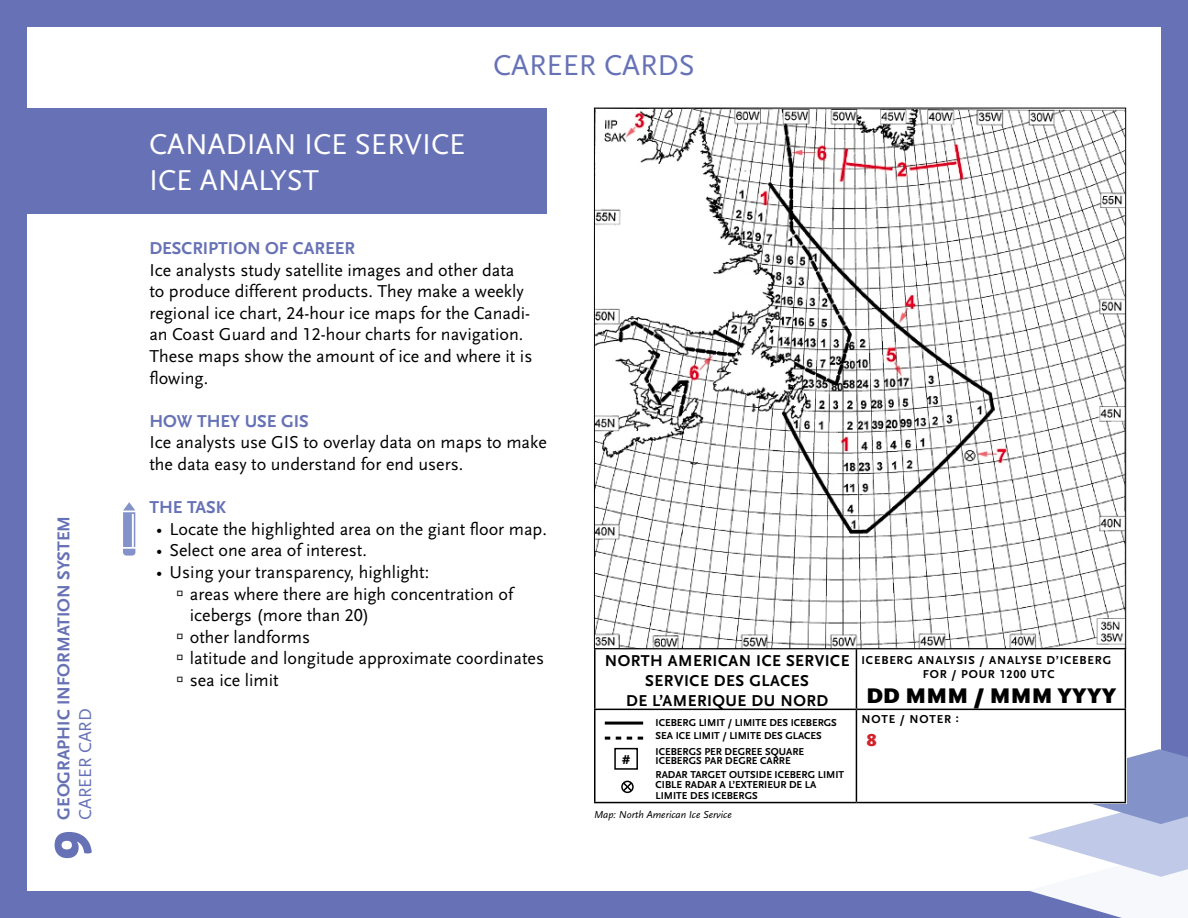
<style>
.page{position:relative;width:1188px;height:918px;background:#fff}
.page>*{position:absolute;margin:0;border:0;box-sizing:border-box;transform-origin:0 0}
.t1{font:50.4px "Aller Display";color:#6772b6}
.t2{font:30px/36px "Scala Sans LF";color:#fff}
.t3{font:30px "Scala Sans LF";color:#6772b6}
.t4{font:900 22.2px "Scala Sans OT";letter-spacing:.01em;color:#000}
.t5{font:18px/21.6px "Scala Sans LF";color:#000}
.t6{font:18px "Scala Sans Bold LF";color:#6772b6}
.t7{font:18px "Scala Sans LF";color:#6772b6}
.t8{font:900 18px "Scala Sans OT";color:#d2232a}
.t9{font:16.5px/19.8px "Scala Sans Bold LF";letter-spacing:.03em;color:#000;text-align:center}
.t10{font:13.5px "Scala Sans Bold LF";color:#000}
.t11{font:12px "Scala Sans Bold LF";letter-spacing:.07em;color:#000}
.t12{font:10.5px/10.5px "Scala Sans Bold LF";color:#000}
.t13{font:italic 10.5px "Scala Sans LF";color:#000}
.s1{font-size:16.5px}
</style>
<div class="page">
<div style="left:0;top:0;width:27px;height:918px;background:#6772b6"></div>
<div style="left:1161px;top:0;width:27px;height:918px;background:#6772b6"></div>
<div style="left:0;top:0;width:1188px;height:27px;background:#6772b6"></div>
<div style="left:0;top:891px;width:1188px;height:27px;background:#6772b6"></div>
<div style="left:0;top:108px;width:547px;height:105px;background:#6772b6"></div>
<svg style="left:1028px;top:749px;width:160px;height:169px"></svg>
<svg style="left:123px;top:502px;width:13px;height:54px"></svg>
<div style="left:594px;top:648px;width:532px;height:155px;background:#fff"></div>
<hr style="left:594px;top:649px;width:2px;height:60px;background:#000">
<hr style="left:856px;top:649px;width:1px;height:60px;background:#000">
<hr style="left:1125px;top:649px;width:1px;height:60px;background:#000">
<hr style="left:594px;top:709px;width:262px;height:1px;background:#000">
<hr style="left:594px;top:710px;width:2px;height:92px;background:#000">
<hr style="left:856px;top:709px;width:270px;height:1px;background:#000">
<hr style="left:856px;top:710px;width:1px;height:92px;background:#000">
<hr style="left:1125px;top:710px;width:1px;height:92px;background:#000">
<hr style="left:594px;top:802px;width:262px;height:1px;background:#000">
<hr style="left:856px;top:802px;width:270px;height:1px;background:#000">
<img style="left:596px;top:110px;width:528px;height:537px">
<hr style="left:605px;top:722px;width:38px;height:3px;background:#000">
<svg style="left:605px;top:737px;width:38px;height:3px"></svg>
<div style="left:614px;top:748px;width:24px;height:22px;border:2px solid #000"></div>
<div style="left:621px;top:781px;width:13px;height:12px;border:2px solid #000;border-radius:50%"></div>
<svg style="left:622px;top:781px;width:11px;height:12px"></svg>
<p class="t6" style="left:54px;top:820px;width:306px;rotate:-90deg">GEOGRAPHIC INFORMATION SYSTEM</p>
<p class="t7" style="left:75px;top:820px;width:113px;rotate:-90deg">CAREER CARD</p>
<h1 class="t1" style="left:38px;top:860px;width:32px;rotate:-90deg">9</h1>
<h2 class="t2" style="left:149px;top:127px;width:318px">CANADIAN ICE SERVICE<br>ICE ANALYST</h2>
<h2 class="t3" style="left:493px;top:49px;width:203px">CAREER CARDS</h2>
<p class="t6" style="left:149px;top:239px;width:207px">DESCRIPTION OF CAREER</p>
<p class="t5" style="left:149px;top:259px;width:385px">Ice analysts study satellite images and other data to produce different products. They make a weekly regional ice chart, 24-hour ice maps for the Canadi&shy;an Coast Guard and 12-hour charts for navigation.<br>These maps show the amount of ice and where it is flowing.</p>
<p class="t6" style="left:149px;top:411px;width:161px">HOW THEY USE GIS</p>
<p class="t5" style="left:149px;top:432px;width:399px">Ice analysts use GIS to overlay data on maps to make the data easy to understand for end users.</p>
<p class="t6" style="left:149px;top:498px;width:78px">THE TASK</p>
<p class="t5" style="left:156px;top:519px;width:392px">• Locate the highlighted area on the giant floor map.</p>
<p class="t5" style="left:156px;top:540px;width:212px">• Select one area of interest.</p>
<p class="t5" style="left:156px;top:562px;width:275px">• Using your transparency, highlight:</p>
<p class="t5" style="left:190px;top:583px;width:325px;text-indent:-14px">→ areas where there are high concentration of icebergs (more than 20)</p>
<p class="t5" style="left:176px;top:627px;width:135px">→ other landforms</p>
<p class="t5" style="left:176px;top:648px;width:369px">→ latitude and longitude approximate coordinates</p>
<p class="t5" style="left:176px;top:670px;width:104px">→ sea ice limit</p>
<p class="t11" style="left:605px;top:654px;width:508px"><span class="s1">NORTH AMERICAN ICE SERVICE</span> ICEBERG ANALYSIS / ANALYSE D’ICEBERG</p>
<p class="t9" style="left:626px;top:671px;width:204px">SERVICE DES GLACES<br>DE L’AMERIQUE DU NORD</p>
<p class="t11" style="left:862px;top:713px;width:99px">NOTE / NOTER :</p>
<p class="t11" style="left:923px;top:668px;width:133px">FOR / POUR 1200 UTC</p>
<p class="t4" style="left:867px;top:683px;width:252px">DD MMM / MMM YYYY</p>
<p class="t8" style="left:866px;top:730px;width:12px">8</p>
<p class="t12" style="left:656px;top:717px;width:183px;line-height:12.6px">ICEBERG LIMIT / LIMITE DES ICEBERGS<br>SEA ICE LIMIT / LIMITE DES GLACES</p>
<p class="t12" style="left:656px;top:747px;width:150px;line-height:9px">ICEBERGS PER DEGREE SQUARE<br>ICEBERGS PAR DEGRE CARRE</p>
<p class="t12" style="left:656px;top:769px;width:190px">RADAR TARGET OUTSIDE ICEBERG LIMIT<br>CIBLE RADAR A L’EXTERIEUR DE LA<br>LIMITE DES ICEBERGS</p>
<p class="t10" style="left:622px;top:752px;width:9px">#</p>
<p class="t13" style="left:594px;top:809px;width:139px">Map: North American Ice Service</p>
</div>
